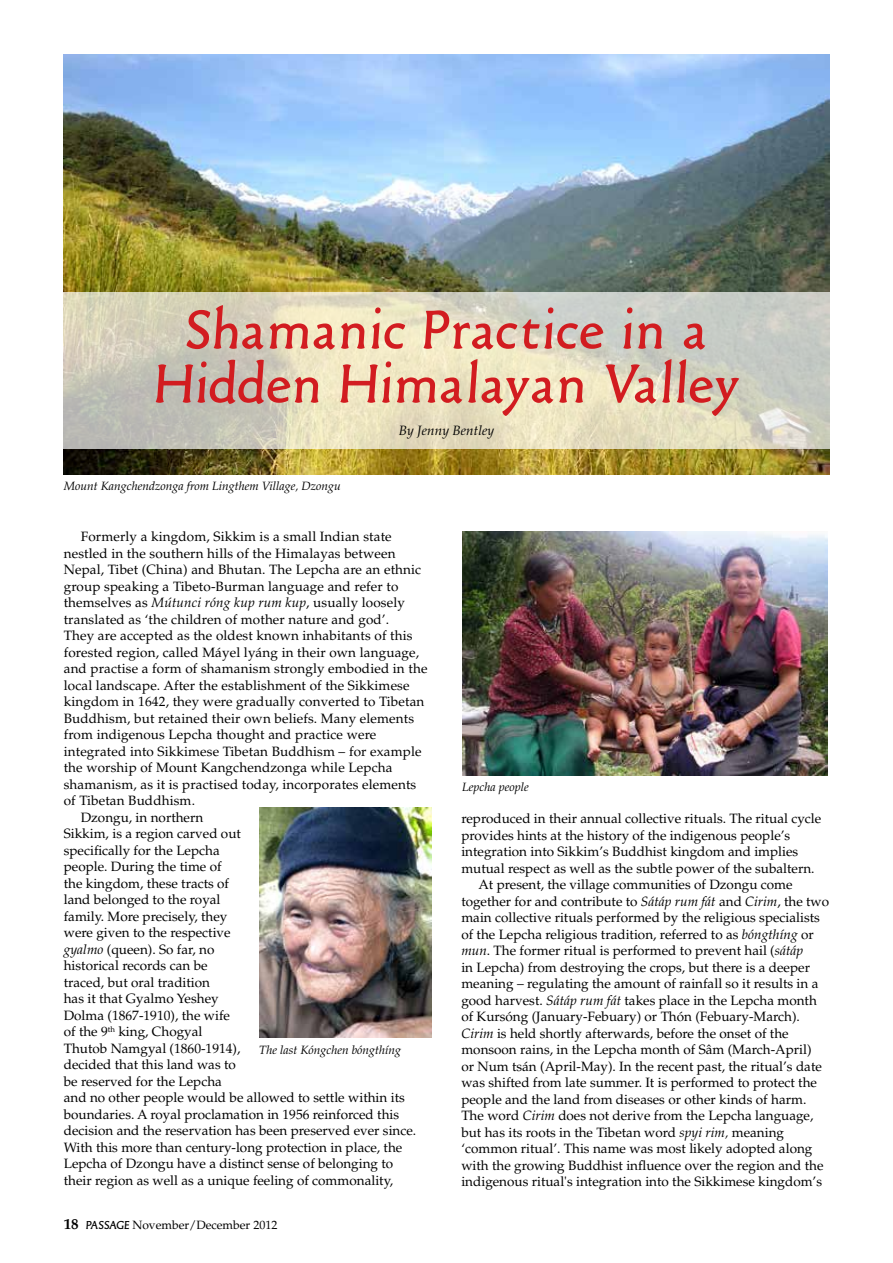
<style>
.page{position:relative;width:893px;height:1263px;background:#fff}
.page>*{position:absolute;margin:0;border:0;box-sizing:border-box;transform-origin:0 0}
.t1{font:57px/54px "Old Typefaces";letter-spacing:.035em;color:#d21c20;text-align:center}
.t2{font:13.5px "Palatino LT Std";color:#000}
.t3{font:italic 13.5px "Palatino LT Std";letter-spacing:.005em;color:#000}
.t4{font:italic 12px "Palatino LT Std";color:#000}
.t5{font:12px "Palatino LT Std";color:#000}
.s1{font-style:italic}
.s2{font-weight:700;font-size:15px}
.s3{font-family:"Old Typefaces"}
</style>
<div class="page">
<img style="left:64px;top:54px;width:765px;height:421px">
<svg style="left:63px;top:292px;width:767px;height:157px;background:#d8d5c0"></svg>
<img style="left:259px;top:808px;width:173px;height:230px">
<img style="left:462px;top:531px;width:366px;height:244px">
<h1 class="t1" style="left:155px;top:303px;width:584px">Shamanic Practice in a<br>Hidden Himalayan Valley</h1>
<p class="t3" style="left:399px;top:423px;width:97px">By Jenny Bentley</p>
<p class="t4" style="left:64px;top:479px;width:279px">Mount Kangchendzonga from Lingthem Village, Dzongu</p>
<p class="t2" style="left:81px;top:529px;width:312px">Formerly a kingdom, Sikkim is a small Indian state</p>
<p class="t2" style="left:64px;top:545px;width:333px">nestled in the southern hills of the Himalayas between</p>
<p class="t2" style="left:64px;top:562px;width:359px">Nepal, Tibet (China) and Bhutan. The Lepcha are an ethnic</p>
<p class="t2" style="left:64px;top:578px;width:336px">group speaking a Tibeto-Burman language and refer to</p>
<p class="t2" style="left:64px;top:595px;width:343px">themselves as <span class="s1">Mútunci róng kup rum kup</span>, usually loosely</p>
<p class="t2" style="left:64px;top:611px;width:327px">translated as ‘the children of mother nature and god’.</p>
<p class="t2" style="left:64px;top:628px;width:350px">They are accepted as the oldest known inhabitants of this</p>
<p class="t2" style="left:64px;top:644px;width:357px">forested region, called Máyel lyáng in their own language,</p>
<p class="t2" style="left:64px;top:661px;width:365px">and practise a form of shamanism strongly embodied in the</p>
<p class="t2" style="left:64px;top:677px;width:347px">local landscape. After the establishment of the Sikkimese</p>
<p class="t2" style="left:64px;top:694px;width:362px">kingdom in 1642, they were gradually converted to Tibetan</p>
<p class="t2" style="left:64px;top:710px;width:352px">Buddhism, but retained their own beliefs. Many elements</p>
<p class="t2" style="left:64px;top:727px;width:314px">from indigenous Lepcha thought and practice were</p>
<p class="t2" style="left:64px;top:743px;width:359px">integrated into Sikkimese Tibetan Buddhism – for example</p>
<p class="t2" style="left:64px;top:760px;width:330px">the worship of Mount Kangchendzonga while Lepcha</p>
<p class="t2" style="left:64px;top:776px;width:354px">shamanism, as it is practised today, incorporates elements</p>
<p class="t2" style="left:64px;top:793px;width:133px">of Tibetan Buddhism.</p>
<p class="t2" style="left:81px;top:809px;width:124px">Dzongu, in northern</p>
<p class="t2" style="left:64px;top:826px;width:179px">Sikkim, is a region carved out</p>
<p class="t2" style="left:64px;top:842px;width:157px">specifically for the Lepcha</p>
<p class="t2" style="left:64px;top:859px;width:159px">people. During the time of</p>
<p class="t2" style="left:64px;top:875px;width:167px">the kingdom, these tracts of</p>
<p class="t2" style="left:64px;top:892px;width:158px">land belonged to the royal</p>
<p class="t2" style="left:64px;top:908px;width:165px">family. More precisely, they</p>
<p class="t2" style="left:64px;top:925px;width:168px">were given to the respective</p>
<p class="t2" style="left:64px;top:941px;width:152px"><span class="s1">gyalmo</span> (queen). So far, no</p>
<p class="t2" style="left:64px;top:958px;width:145px">historical records can be</p>
<p class="t2" style="left:64px;top:974px;width:148px">traced, but oral tradition</p>
<p class="t2" style="left:64px;top:991px;width:156px">has it that Gyalmo Yeshey</p>
<p class="t2" style="left:64px;top:1007px;width:168px">Dolma (1867-1910), the wife</p>
<p class="t2" style="left:64px;top:1024px;width:140px">of the 9<sup>th</sup> king, Chogyal</p>
<p class="t2" style="left:64px;top:1040px;width:178px">Thutob Namgyal (1860-1914),</p>
<p class="t2" style="left:64px;top:1057px;width:174px">decided that this land was to</p>
<p class="t2" style="left:64px;top:1073px;width:160px">be reserved for the Lepcha</p>
<p class="t2" style="left:64px;top:1090px;width:342px">and no other people would be allowed to settle within its</p>
<p class="t2" style="left:64px;top:1106px;width:337px">boundaries. A royal proclamation in 1956 reinforced this</p>
<p class="t2" style="left:64px;top:1123px;width:354px">decision and the reservation has been preserved ever since.</p>
<p class="t2" style="left:64px;top:1139px;width:340px">With this more than century-long protection in place, the</p>
<p class="t2" style="left:64px;top:1156px;width:331px">Lepcha of Dzongu have a distinct sense of belonging to</p>
<p class="t2" style="left:64px;top:1172px;width:331px">their region as well as a unique feeling of commonality,</p>
<p class="t4" style="left:259px;top:1043px;width:144px">The last Kóngchen bóngthíng</p>
<p class="t5" style="left:64px;top:1218px;width:215px"><span class="s2">18</span> <span class="s3">PASSAGE</span> November/December 2012</p>
<p class="t4" style="left:462px;top:779px;width:68px">Lepcha people</p>
<p class="t2" style="left:461px;top:810px;width:361px">reproduced in their annual collective rituals. The ritual cycle</p>
<p class="t2" style="left:461px;top:827px;width:330px">provides hints at the history of the indigenous people’s</p>
<p class="t2" style="left:461px;top:843px;width:338px">integration into Sikkim’s Buddhist kingdom and implies</p>
<p class="t2" style="left:461px;top:860px;width:355px">mutual respect as well as the subtle power of the subaltern.</p>
<p class="t2" style="left:478px;top:876px;width:316px">At present, the village communities of Dzongu come</p>
<p class="t2" style="left:461px;top:893px;width:369px">together for and contribute to <span class="s1">Sátáp rum fát</span> and <span class="s1">Cirim</span>, the two</p>
<p class="t2" style="left:461px;top:909px;width:360px">main collective rituals performed by the religious specialists</p>
<p class="t2" style="left:461px;top:926px;width:354px">of the Lepcha religious tradition, referred to as <span class="s1">bóngthíng</span> or</p>
<p class="t2" style="left:461px;top:942px;width:343px"><span class="s1">mun</span>. The former ritual is performed to prevent hail (<span class="s1">sátáp</span></p>
<p class="t2" style="left:461px;top:959px;width:350px">in Lepcha) from destroying the crops, but there is a deeper</p>
<p class="t2" style="left:461px;top:975px;width:359px">meaning – regulating the amount of rainfall so it results in a</p>
<p class="t2" style="left:461px;top:992px;width:357px">good harvest. <span class="s1">Sátáp rum fát</span> takes place in the Lepcha month</p>
<p class="t2" style="left:461px;top:1008px;width:340px">of Kursóng (January-Febuary) or Thón (Febuary-March).</p>
<p class="t2" style="left:461px;top:1025px;width:329px"><span class="s1">Cirim</span> is held shortly afterwards, before the onset of the</p>
<p class="t2" style="left:461px;top:1041px;width:352px">monsoon rains, in the Lepcha month of Sâm (March-April)</p>
<p class="t2" style="left:461px;top:1058px;width:362px">or Num tsán (April-May). In the recent past, the ritual’s date</p>
<p class="t2" style="left:461px;top:1074px;width:357px">was shifted from late summer. It is performed to protect the</p>
<p class="t2" style="left:461px;top:1091px;width:346px">people and the land from diseases or other kinds of harm.</p>
<p class="t2" style="left:461px;top:1107px;width:354px">The word <span class="s1">Cirim</span> does not derive from the Lepcha language,</p>
<p class="t2" style="left:461px;top:1124px;width:324px">but has its roots in the Tibetan word <span class="s1">spyi rim,</span> meaning</p>
<p class="t2" style="left:461px;top:1140px;width:353px">‘common ritual’. This name was most likely adopted along</p>
<p class="t2" style="left:461px;top:1157px;width:364px">with the growing Buddhist influence over the region and the</p>
<p class="t2" style="left:461px;top:1173px;width:362px">indigenous ritual's integration into the Sikkimese kingdom’s</p>
</div>
